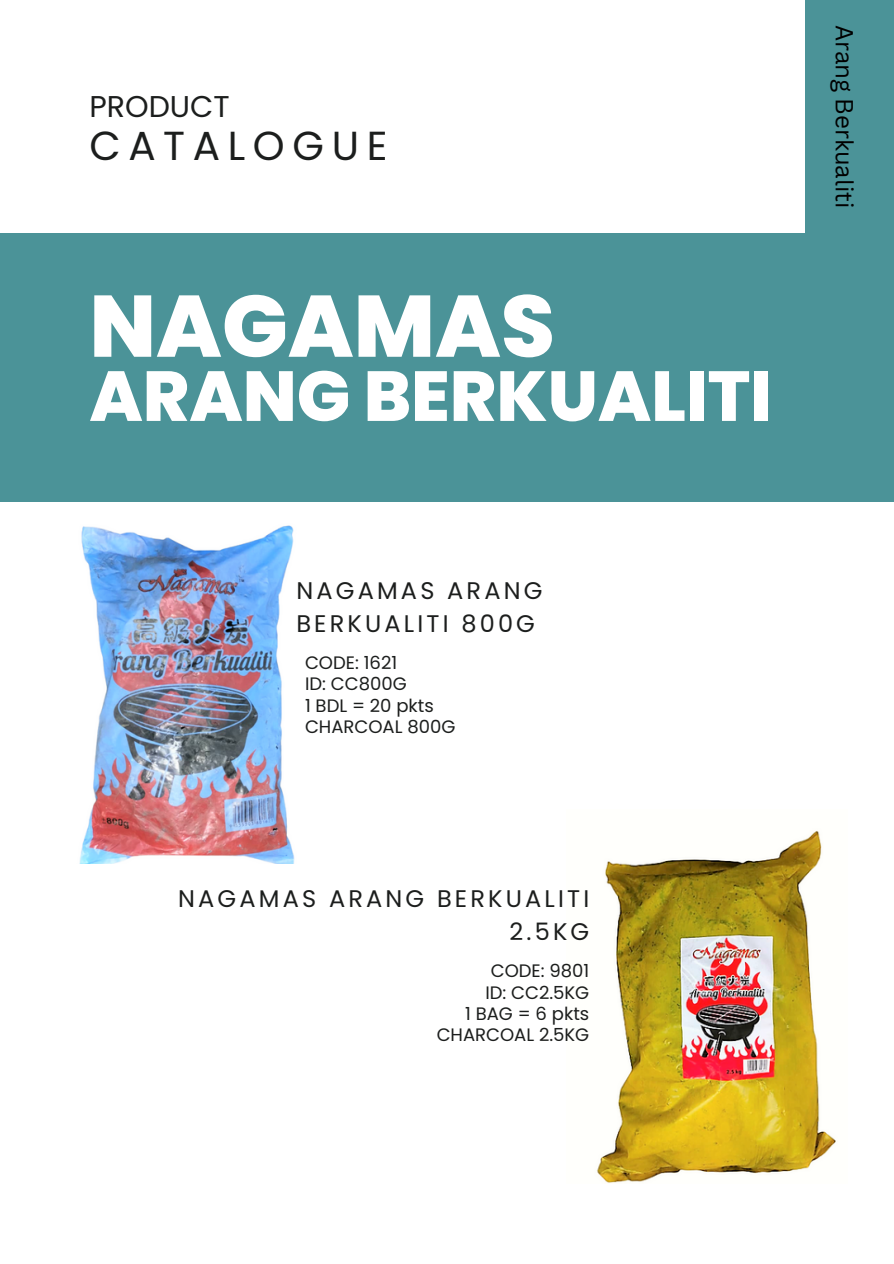
<style>
.page{position:relative;width:894px;height:1264px;background:#fff}
.page>*{position:absolute;margin:0;border:0;box-sizing:border-box;transform-origin:0 0}
.t1{font:800 87px "Poppins";color:#fff}
.t2{font:800 70.5px "Poppins";color:#fff}
.t3{font:40.5px "Poppins";letter-spacing:.19em;color:#1c1e1d}
.t4{font:30px "Poppins";color:#1c1e1d}
.t5{font:24px/32.7px "Poppins";letter-spacing:.13em;color:#1c1e1d}
.t6{font:24px "Canva Sans";color:#000}
.t7{font:18px "Poppins";color:#1c1e1d}
</style>
<div class="page">
<div style="left:0;top:233px;width:893px;height:268px;background:#4b9398"></div>
<div style="left:804px;top:0;width:89px;height:232px;background:#4b9398"></div>
<img style="left:79px;top:525px;width:216px;height:338px">
<img style="left:596px;top:831px;width:240px;height:352px">
<p class="t4" style="left:89px;top:85px;width:142px">PRODUCT</p>
<p class="t3" style="left:89px;top:117px;width:299px">CATALOGUE</p>
<p class="t1" style="left:89px;top:265px;width:467px">NAGAMAS</p>
<p class="t2" style="left:89px;top:347px;width:684px">ARANG BERKUALITI</p>
<p class="t6" style="left:861px;top:25px;width:185px;rotate:90deg">Arang Berkualiti</p>
<p class="t5" style="left:296px;top:574px;width:247px">NAGAMAS ARANG<br>BERKUALITI 800G</p>
<p class="t7" style="left:305px;top:650px;width:94px">CODE: 1621</p>
<p class="t7" style="left:305px;top:671px;width:103px">ID: CC800G</p>
<p class="t7" style="left:305px;top:693px;width:130px">1 BDL = 20 pkts</p>
<p class="t7" style="left:305px;top:714px;width:152px">CHARCOAL 800G</p>
<p class="t5" style="left:178px;top:882px;width:412px;text-align:right">NAGAMAS ARANG BERKUALITI<br>2.5KG</p>
<p class="t7" style="left:490px;top:958px;width:100px">CODE: 9801</p>
<p class="t7" style="left:485px;top:979px;width:105px">ID: CC2.5KG</p>
<p class="t7" style="left:465px;top:1001px;width:126px">1 BAG = 6 pkts</p>
<p class="t7" style="left:436px;top:1022px;width:154px">CHARCOAL 2.5KG</p>
</div>
